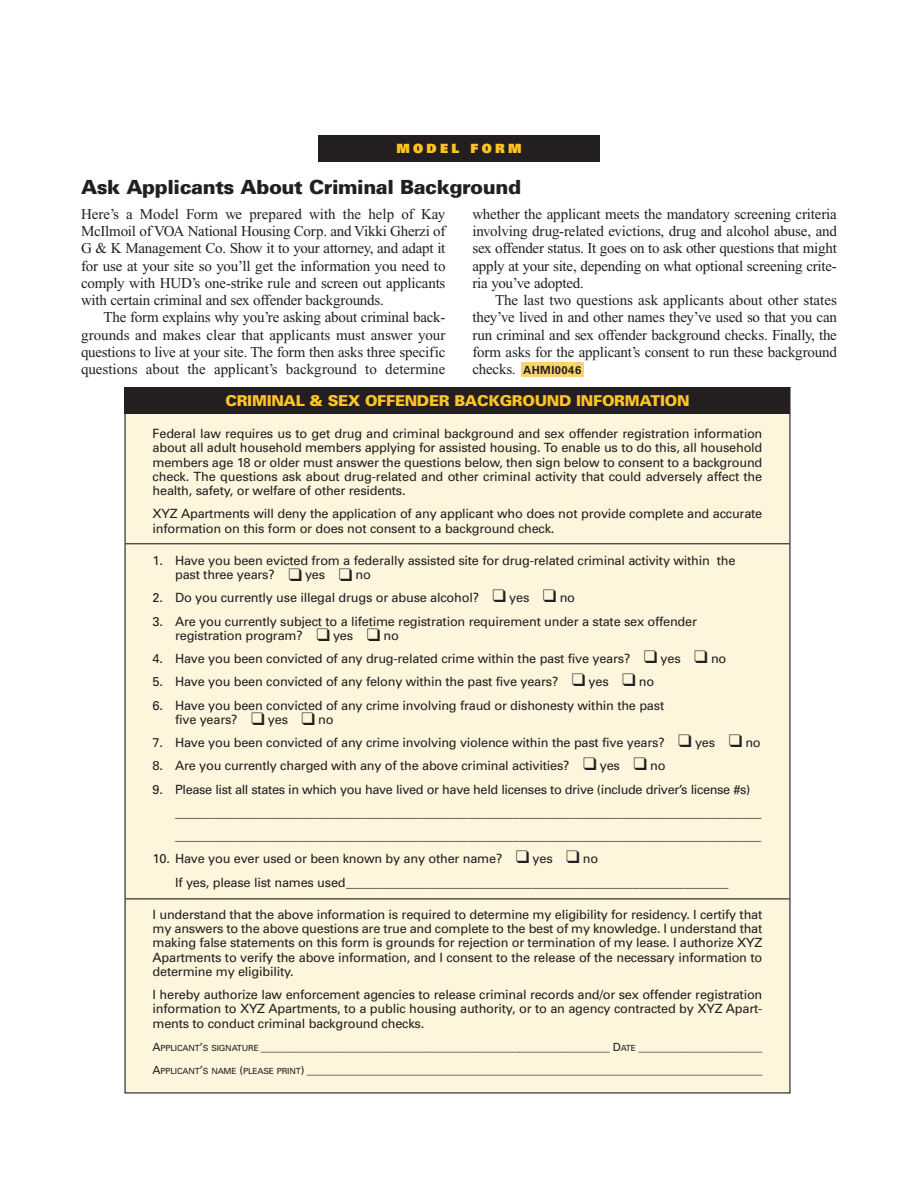
<style>
.page{position:relative;width:918px;height:1188px;background:#fff}
.page>*{position:absolute;margin:0;border:0;box-sizing:border-box;transform-origin:0 0}
.t1{font:900 19.5px "Univers";letter-spacing:-.02em;color:#231f20}
.t2{font:15px/17.2px "Times New Roman";letter-spacing:-.015em;color:#231f20;text-align:justify}
.t3{font:900 15px "Univers";letter-spacing:-.02em;color:#fec422}
.t4{font:12.75px/14.2px "Univers";letter-spacing:-.015em;color:#231f20}
.t5{font:900 12.75px "Univers";letter-spacing:.26em;color:#fec422}
.t6{font:11.25px/23.2px "Univers";color:#231f20}
.t7{font:700 11.25px "Univers";letter-spacing:.04em;color:#231f20}
.s1{font-family:"Times New Roman";font-weight:400;font-size:15px}
.s2{font-size:8.4px}
</style>
<div class="page">
<div style="left:125px;top:388px;width:665px;height:705px;background:#fef5dd"></div>
<hr style="left:126px;top:543px;width:663px;height:1px;background:#231f20">
<hr style="left:126px;top:898px;width:663px;height:1px;background:#231f20">
<div style="left:318px;top:135px;width:282px;height:27px;background:#231f20"></div>
<div style="left:521px;top:362px;width:63px;height:15px;background:#fed36f"></div>
<div style="left:124px;top:387px;width:666px;height:27px;background:#231f20"></div>
<p class="t5" style="left:396px;top:144px;width:127px">MODEL FORM</p>
<h1 class="t1" style="left:81px;top:180px;width:442px">Ask Applicants About Criminal Background</h1>
<p class="t2" style="left:81px;top:207px;width:366px">Here’s a Model Form we prepared with the help of Kay McIlmoil of VOA National Housing Corp. and Vikki Gherzi of G &amp; K Management Co. Show it to your attorney, and adapt it for use at your site so you’ll get the information you need to comply with HUD’s one-strike rule and screen out applicants with certain criminal and sex offender backgrounds.</p>
<p class="t2" style="left:81px;top:310px;width:366px;text-indent:22px">The form explains why you’re asking about criminal back&shy;grounds and makes clear that applicants must answer your questions to live at your site. The form then asks three specific questions about the applicant’s background to determine</p>
<p class="t2" style="left:472px;top:207px;width:366px">whether the applicant meets the mandatory screening criteria involving drug-related evictions, drug and alcohol abuse, and sex offender status. It goes on to ask other questions that might apply at your site, depending on what optional screening crite&shy;ria you’ve adopted.</p>
<p class="t2" style="left:472px;top:293px;width:366px;text-indent:22px">The last two questions ask applicants about other states they’ve lived in and other names they’ve used so that you can run criminal and sex offender background checks. Finally, the form asks for the applicant’s consent to run these background</p>
<p class="t7" style="left:472px;top:366px;width:110px"><span class="s1">checks.</span> AHMI0046</p>
<p class="t3" style="left:225px;top:395px;width:466px">CRIMINAL &amp; SEX OFFENDER BACKGROUND INFORMATION</p>
<p class="t4" style="left:153px;top:428px;width:611px;text-align:justify">Federal law requires us to get drug and criminal background and sex offender registration information about all adult household members applying for assisted housing. To enable us to do this, all household members age 18 or older must answer the questions below, then sign below to consent to a background check. The questions ask about drug-related and other criminal activity that could adversely affect the health, safety, or welfare of other residents.</p>
<p class="t4" style="left:153px;top:508px;width:611px">XYZ Apartments will deny the application of any applicant who does not provide complete and accurate information on this form or does not consent to a background check.</p>
<p class="t4" style="left:175px;top:554px;width:562px;text-indent:-22px">1. Have you been evicted from a federally assisted site for drug-related criminal activity within the past three years? ❑ yes ❑ no</p>
<p class="t4" style="left:153px;top:592px;width:424px">2. Do you currently use illegal drugs or abuse alcohol? ❑ yes ❑ no</p>
<p class="t4" style="left:175px;top:615px;width:523px;text-indent:-22px">3. Are you currently subject to a lifetime registration requirement under a state sex offender registration program? ❑ yes ❑ no</p>
<p class="t4" style="left:153px;top:653px;width:575px">4. Have you been convicted of any drug-related crime within the past five years? ❑ yes ❑ no</p>
<p class="t4" style="left:153px;top:676px;width:503px">5. Have you been convicted of any felony within the past five years? ❑ yes ❑ no</p>
<p class="t4" style="left:175px;top:699px;width:491px;text-indent:-22px">6. Have you been convicted of any crime involving fraud or dishonesty within the past five years? ❑ yes ❑ no</p>
<p class="t4" style="left:153px;top:737px;width:610px">7. Have you been convicted of any crime involving violence within the past five years? ❑ yes ❑ no</p>
<p class="t4" style="left:153px;top:760px;width:514px">8. Are you currently charged with any of the above criminal activities? ❑ yes ❑ no</p>
<p class="t4" style="left:175px;top:779px;width:588px;line-height:23.2px;text-indent:-22px">9. Please list all states in which you have lived or have held licenses to drive (include driver’s license #s) ____________________________________________________________________________________________ ____________________________________________________________________________________________</p>
<p class="t4" style="left:175px;top:848px;width:555px;line-height:23.2px;text-indent:-23px">10. Have you ever used or been known by any other name? ❑ yes ❑ no<br>If yes, please list names used____________________________________________________________</p>
<p class="t4" style="left:153px;top:908px;width:611px;text-align:justify">I understand that the above information is required to determine my eligibility for residency. I certify that my answers to the above questions are true and complete to the best of my knowledge. I understand that making false statements on this form is grounds for rejection or termination of my lease. I authorize XYZ Apartments to verify the above information, and I consent to the release of the necessary information to determine my eligibility.</p>
<p class="t4" style="left:153px;top:989px;width:611px;text-align:justify">I hereby authorize law enforcement agencies to release criminal records and/or sex offender registration information to XYZ Apartments, to a public housing authority, or to an agency contracted by XYZ Apart&shy;ments to conduct criminal background checks.</p>
<p class="t6" style="left:153px;top:1036px;width:611px">A<span class="s2">PPLICANT</span>’<span class="s2">S SIGNATURE</span> ______________________________________________________________ D<span class="s2">ATE</span> ______________________<br>A<span class="s2">PPLICANT</span>’<span class="s2">S NAME</span> (<span class="s2">PLEASE PRINT</span>) _________________________________________________________________________________</p>
</div>
